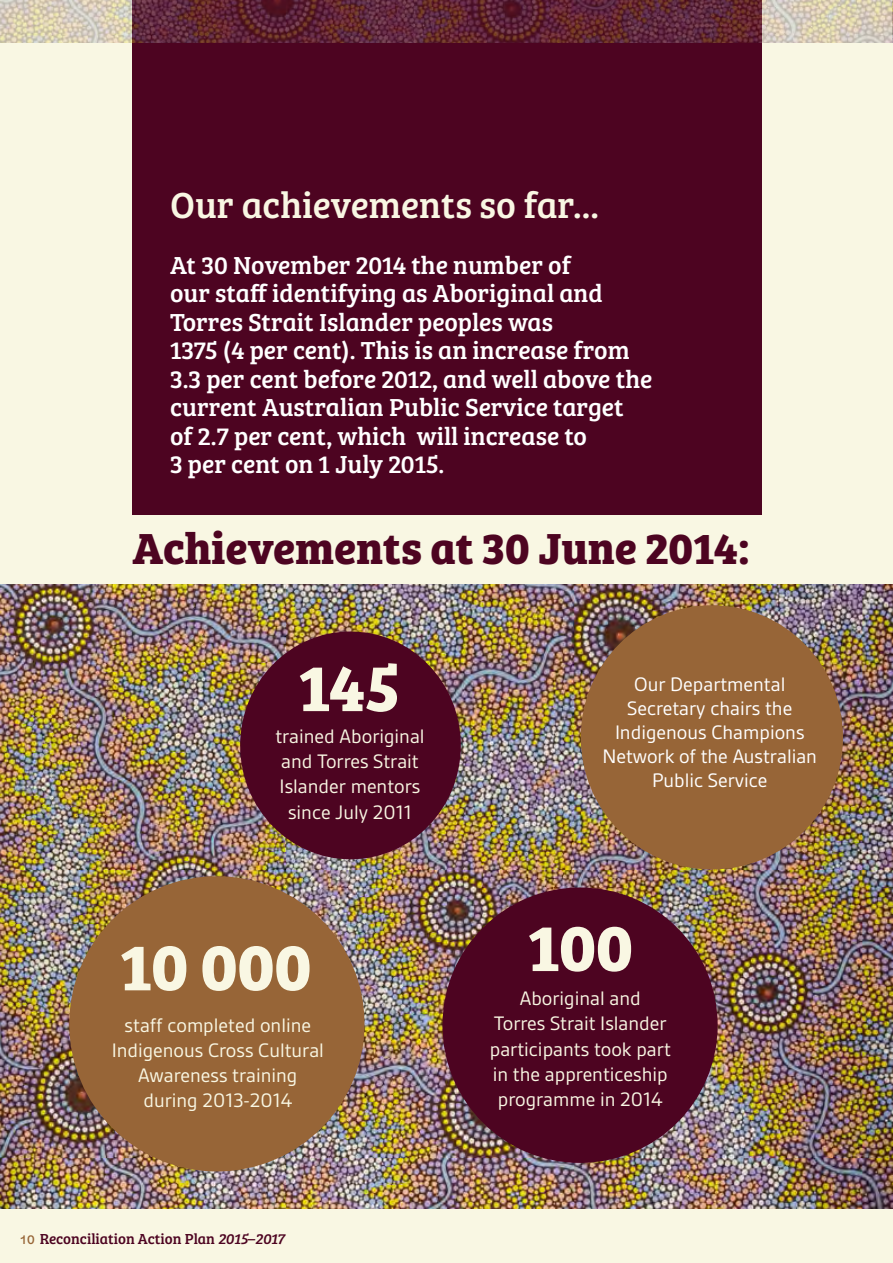
<style>
.page{position:relative;width:893px;height:1263px;background:#f9f7e3}
.page>*{position:absolute;margin:0;border:0;box-sizing:border-box;transform-origin:0 0}
.t1{font:700 67.5px "Bree Serif";color:#f9f7e3}
.t2{font:700 45px "Bree Serif";color:#4d0421}
.t3{font:37.5px "Bree Serif";color:#f9f7e3}
.t4{font:25.5px/28.5px "Bree Serif";color:#fff}
.t5{font:21px/25.2px "Gesta";color:#f9f7e3;text-align:center}
.t6{font:21px/24px "Gesta";color:#fff;text-align:center}
.t7{font:15px "Bree Serif";color:#4d0421}
.s1{font-family:"Iskra";color:#976537}
.s2{font-style:italic}
</style>
<div class="page">
<img style="left:0;top:584px;width:893px;height:625px">
<div style="left:240px;top:631px;width:221px;height:228px;background:#4d0421;border-radius:50%"></div>
<div style="left:69px;top:876px;width:295px;height:295px;background:#976537;border-radius:50%"></div>
<div style="left:133px;top:0;width:629px;height:514px;background:#4d0421"></div>
<div style="left:442px;top:887px;width:276px;height:276px;background:#4d0421;border-radius:50%"></div>
<div style="left:581px;top:605px;width:262px;height:264px;background:#976537;border-radius:50%"></div>
<img style="left:0;top:0;width:893px;height:42px">
<p class="t3" style="left:170px;top:177px;width:430px">Our achievements so far...</p>
<p class="t4" style="left:170px;top:249px;width:484px">At 30 November 2014 the number of<br>our staff identifying as Aboriginal and Torres Strait Islander peoples was<br>1375 (4 per cent). This is an increase from 3.3 per cent before 2012, and well above the current Australian Public Service target of 2.7 per cent, which will increase to<br>3 per cent on 1 July 2015.</p>
<p class="t2" style="left:133px;top:513px;width:619px">Achievements at 30 June 2014:</p>
<p class="t1" style="left:298px;top:635px;width:104px">145</p>
<p class="t5" style="left:275px;top:723px;width:151px">trained Aboriginal and Torres Strait<br>Islander mentors since July 2011</p>
<p class="t1" style="left:119px;top:914px;width:194px">10 000</p>
<p class="t5" style="left:112px;top:1012px;width:214px">staff completed online<br>Indigenous Cross Cultural<br>Awareness training during 2013-2014</p>
<p class="t7" style="left:19px;top:1228px;width:267px"><span class="s1">10</span> Reconciliation Action Plan <span class="s2">2015</span>–<span class="s2">2017</span></p>
<p class="t6" style="left:603px;top:672px;width:216px">Our Departmental<br>Secretary chairs the<br>Indigenous Champions<br>Network of the Australian<br>Public Service</p>
<p class="t1" style="left:527px;top:895px;width:107px">100</p>
<p class="t5" style="left:490px;top:986px;width:183px">Aboriginal and<br>Torres Strait Islander participants took part in the apprenticeship programme in 2014</p>
</div>
